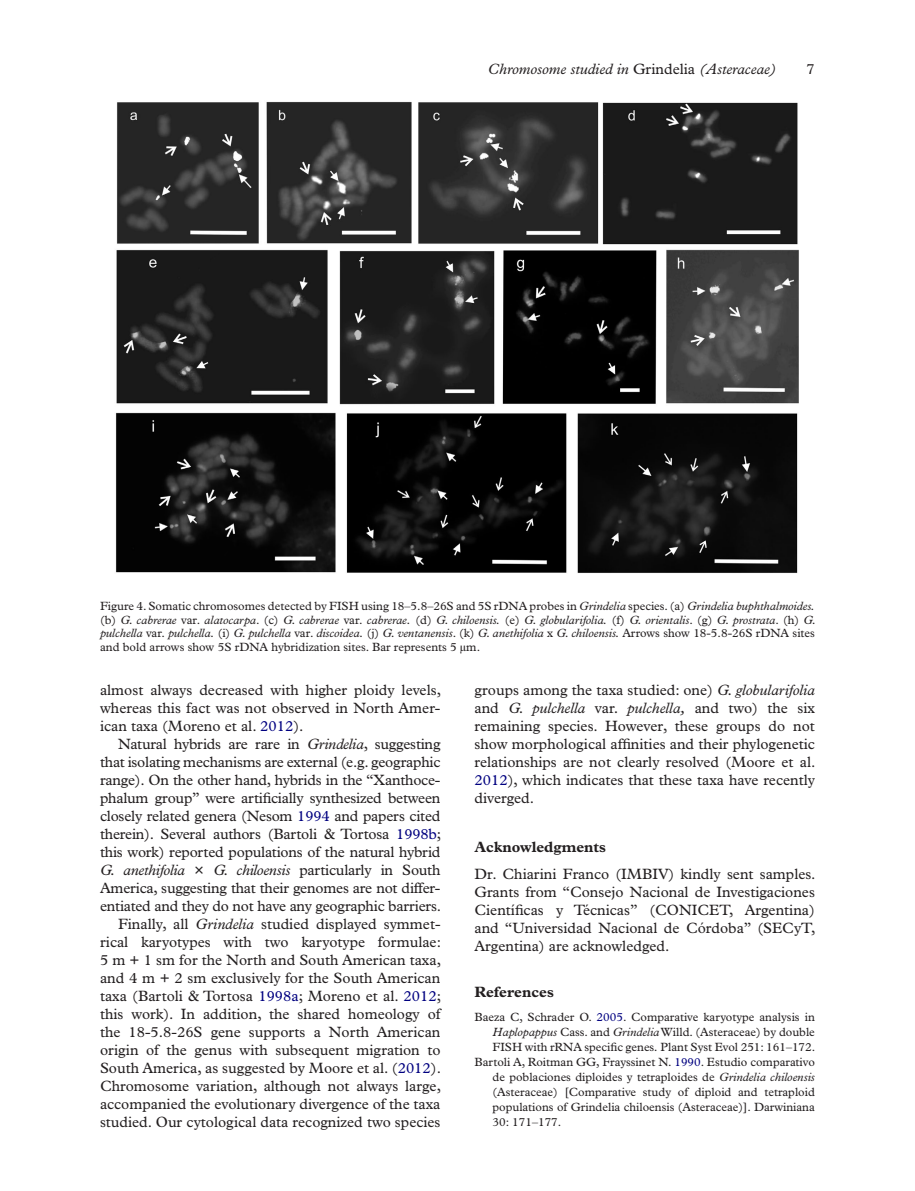
<style>
.page{position:relative;width:915px;height:1191px;background:#fff}
.page>*{position:absolute;margin:0;border:0;box-sizing:border-box;transform-origin:0 0}
.t1{font:15px/18px "Plantin Std";color:#231f20;text-align:justify}
.t2{font:italic 15px "Plantin Std";color:#231f20}
.t3{font:700 15px "Plantin Std";color:#231f20}
.t4{font:12px/13.5px "Plantin Std";color:#231f20;text-align:justify}
.s1{font-style:normal}
.s2{font-style:italic}
.s3{color:#000080}
</style>
<div class="page">
<img style="left:115px;top:101px;width:684px;height:472px">
<p class="t2" style="left:488px;top:60px;width:289px">Chromosome studied in <span class="s1">Grindelia</span> (Asteraceae)</p>
<p class="t1" style="left:806px;top:60px;width:10px">7</p>
<p class="t4" style="left:100px;top:599px;width:717px">Figure 4. Somatic chromosomes detected by FISH using 18–5.8–26S and 5S rDNA probes in <span class="s2">Grindelia</span> species. (a) <span class="s2">Grindelia buphthalmoides. </span>(b) <span class="s2">G. cabrerae</span> var. <span class="s2">alatocarpa</span>. (c) <span class="s2">G. cabrerae</span> var. <span class="s2">cabrerae.</span> (d) <span class="s2">G. chiloensis.</span> (e) <span class="s2">G. globularifolia.</span> (f) <span class="s2">G. orientalis</span>. (g) <span class="s2">G. prostrata</span>. (h) <span class="s2">G. pulchella</span> var. <span class="s2">pulchella.</span> (i) <span class="s2">G. pulchella</span> var. <span class="s2">discoidea.</span> (j) <span class="s2">G. ventanensis</span>. (k) <span class="s2">G. anethifolia</span> x <span class="s2">G. chiloensis.</span> Arrows show 18-5.8-26S rDNA sites and bold arrows show 5S rDNA hybridization sites. Bar represents 5 µm.</p>
<p class="t1" style="left:100px;top:680px;width:342px">almost always decreased with higher ploidy levels, whereas this fact was not observed in North Amer&shy;ican taxa (Moreno et al. <span class="s3">2012</span>).</p>
<p class="t1" style="left:100px;top:734px;width:342px;text-align:right">Natural hybrids are rare in <span class="s2">Grindelia</span>, suggesting that isolating mechanisms are external (e.g. geographic range). On the other hand, hybrids in the “Xanthoce&shy;phalum group” were artificially synthesized between closely related genera (Nesom <span class="s3">1994</span> and papers cited therein). Several authors (Bartoli &amp; Tortosa <span class="s3">1998b</span>; this work) reported populations of the natural hybrid <span class="s2">G. anethifolia</span> × <span class="s2">G. chiloensis</span> particularly in South America, suggesting that their genomes are not differ&shy;entiated and they do not have any geographic barriers.<br>Finally, all <span class="s2">Grindelia</span> studied displayed symmet&shy;rical karyotypes with two karyotype formulae:<br>5 m + 1 sm for the North and South American taxa, and 4 m + 2 sm exclusively for the South American taxa (Bartoli &amp; Tortosa <span class="s3">1998a</span>; Moreno et al. <span class="s3">2012</span>; this work). In addition, the shared homeology of the 18-5.8-26S gene supports a North American origin of the genus with subsequent migration to South America, as suggested by Moore et al. (<span class="s3">2012</span>).<br>Chromosome variation, although not always large, accompanied the evolutionary divergence of the taxa studied. Our cytological data recognized two species</p>
<p class="t1" style="left:474px;top:680px;width:342px">groups among the taxa studied: one) <span class="s2">G. globularifolia </span>and <span class="s2">G. pulchella</span> var<span class="s2">. pulchella,</span> and two) the six remaining species. However, these groups do not show morphological affinities and their phylogenetic relationships are not clearly resolved (Moore et al.<br><span class="s3">2012</span>), which indicates that these taxa have recently diverged.</p>
<p class="t3" style="left:474px;top:838px;width:133px">Acknowledgments</p>
<p class="t1" style="left:474px;top:865px;width:342px">Dr. Chiarini Franco (IMBIV) kindly sent samples.<br>Grants from “Consejo Nacional de Investigaciones Científicas y Técnicas” (CONICET, Argentina) and “Universidad Nacional de Córdoba” (SECyT, Argentina) are acknowledged.</p>
<p class="t3" style="left:474px;top:983px;width:81px">References</p>
<p class="t4" style="left:474px;top:1010px;width:342px">Baeza C, Schrader O. <span class="s3">2005</span>. Comparative karyotype analysis in</p>
<p class="t4" style="left:492px;top:1025px;width:324px"><span class="s2">Haplopappus</span> Cass. and <span class="s2">Grindelia</span> Willd. (Asteraceae) by double</p>
<p class="t4" style="left:492px;top:1040px;width:324px">FISH with rRNA specific genes<span class="s2">.</span> Plant Syst Evol 251: 161–172.</p>
<p class="t4" style="left:474px;top:1055px;width:342px">Bartoli A, Roitman GG, Frayssinet N. <span class="s3">1990</span>. Estudio comparativo</p>
<p class="t4" style="left:492px;top:1070px;width:324px">de poblaciones diploides y tetraploides de <span class="s2">Grindelia chiloensis</span></p>
<p class="t4" style="left:492px;top:1085px;width:324px">(Asteraceae) [Comparative study of diploid and tetraploid</p>
<p class="t4" style="left:492px;top:1100px;width:324px">populations of Grindelia chiloensis (Asteraceae)]. Darwiniana</p>
<p class="t4" style="left:492px;top:1115px;width:70px">30: 171–177.</p>
</div>
